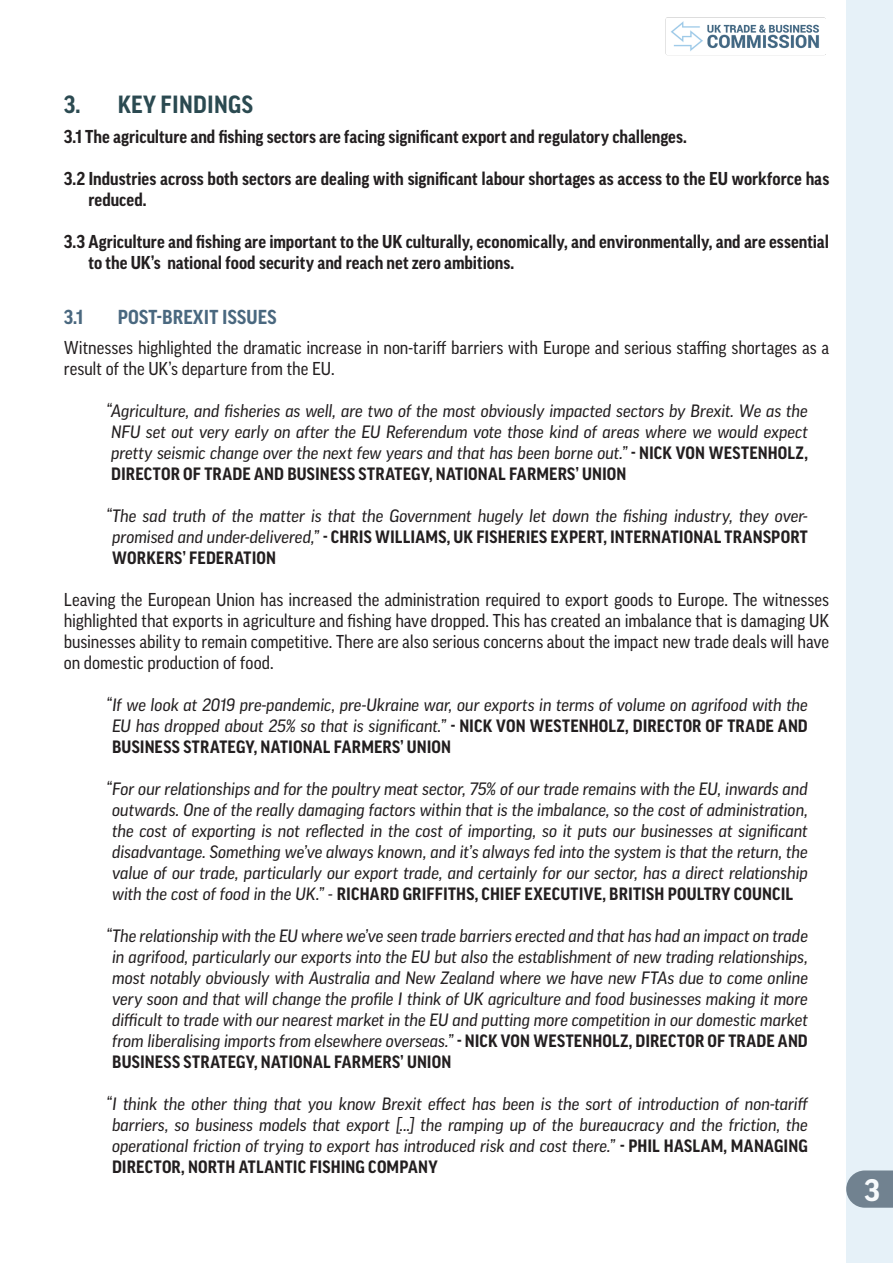
<style>
.page{position:relative;width:893px;height:1263px;background:#fff}
.page>*{position:absolute;margin:0;border:0;box-sizing:border-box;transform-origin:0 0}
.t1{font:700 30px "Good Pro";color:#fff}
.Subheader{font:700 24px "Good Pro Narr";letter-spacing:.01em;color:#2b4a51}
.SubSub{font:700 19.5px "Good Pro Narr";letter-spacing:.01em;color:#4a687f}
.Body_Copy{font:18px/21px "Good Pro Narr News";color:#231f20}
.Body_Copy-2{font:700 18px/21px "Good Pro Narr";color:#231f20}
.Italic_bodycopy_inde{font:italic 17.25px/21px "Good Pro News";letter-spacing:-.005em;color:#231f20;text-align:justify}
.s1{font-family:"Good Pro Narr";font-weight:700;font-style:normal}
</style>
<div class="page">
<div style="left:846px;top:0;width:47px;height:1263px;background:#e6f1f8"></div>
<img style="left:665px;top:17px;width:161px;height:39px">
<svg style="left:846px;top:1170px;width:47px;height:38px;background:#7d8e9b"></svg>
<p class="Subheader" style="left:64px;top:91px;width:191px">3. KEY FINDINGS</p>
<p class="Body_Copy-2" style="left:64px;top:126px;width:625px">3.1 The agriculture and fishing sectors are facing significant export and regulatory challenges.</p>
<p class="Body_Copy-2" style="left:88px;top:168px;width:742px;text-indent:-25px">3.2 Industries across both sectors are dealing with significant labour shortages as access to the EU workforce has reduced.</p>
<p class="Body_Copy-2" style="left:88px;top:231px;width:742px;text-indent:-25px">3.3 Agriculture and fishing are important to the UK culturally, economically, and environmentally, and are essential to the UK’s national food security and reach net zero ambitions.</p>
<p class="SubSub" style="left:64px;top:306px;width:21px">3.1</p>
<p class="SubSub" style="left:118px;top:306px;width:160px">POST-BREXIT ISSUES</p>
<p class="Body_Copy" style="left:64px;top:337px;width:767px">Witnesses highlighted the dramatic increase in non-tariff barriers with Europe and serious staffing shortages as a result of the UK’s departure from the EU.</p>
<p class="Italic_bodycopy_inde" style="left:106px;top:400px;width:703px">“Agriculture, and fisheries as well, are two of the most obviously impacted sectors by Brexit. We as the NFU set out very early on after the EU Referendum vote those kind of areas where we would expect pretty seismic change over the next few years and that has been borne out.” <span class="s1">- NICK VON WESTENHOLZ, DIRECTOR OF TRADE AND BUSINESS STRATEGY, NATIONAL FARMERS’ UNION</span></p>
<p class="Italic_bodycopy_inde" style="left:112px;top:505px;width:697px;text-indent:-6px">“The sad truth of the matter is that the Government hugely let down the fishing industry, they over&shy;promised and under-delivered,” <span class="s1">- CHRIS WILLIAMS, UK FISHERIES EXPERT, INTERNATIONAL TRANSPORT WORKERS’ FEDERATION</span></p>
<p class="Body_Copy" style="left:64px;top:589px;width:767px;text-align:justify">Leaving the European Union has increased the administration required to export goods to Europe. The witnesses highlighted that exports in agriculture and fishing have dropped. This has created an imbalance that is damaging UK businesses ability to remain competitive. There are also serious concerns about the impact new trade deals will have on domestic production of food.</p>
<p class="Italic_bodycopy_inde" style="left:112px;top:694px;width:697px;text-indent:-6px">“If we look at 2019 pre-pandemic, pre-Ukraine war, our exports in terms of volume on agrifood with the EU has dropped about 25% so that is significant.” <span class="s1">- NICK VON WESTENHOLZ, DIRECTOR OF TRADE AND BUSINESS STRATEGY, NATIONAL FARMERS’ UNION</span></p>
<p class="Italic_bodycopy_inde" style="left:106px;top:778px;width:703px;text-align:center">“For our relationships and for the poultry meat sector, 75% of our trade remains with the EU, inwards and outwards. One of the really damaging factors within that is the imbalance, so the cost of administration, the cost of exporting is not reflected in the cost of importing, so it puts our businesses at significant disadvantage. Something we’ve always known, and it’s always fed into the system is that the return, the value of our trade, particularly our export trade, and certainly for our sector, has a direct relationship with the cost of food in the UK.” - <span class="s1">RICHARD GRIFFITHS, CHIEF EXECUTIVE, BRITISH POULTRY COUNCIL</span></p>
<p class="Italic_bodycopy_inde" style="left:112px;top:925px;width:697px;text-indent:-6px">“The relationship with the EU where we’ve seen trade barriers erected and that has had an impact on trade in agrifood, particularly our exports into the EU but also the establishment of new trading relationships, most notably obviously with Australia and New Zealand where we have new FTAs due to come online very soon and that will change the profile I think of UK agriculture and food businesses making it more difficult to trade with our nearest market in the EU and putting more competition in our domestic market from liberalising imports from elsewhere overseas.” <span class="s1">- NICK VON WESTENHOLZ, DIRECTOR OF TRADE AND BUSINESS STRATEGY, NATIONAL FARMERS’ UNION</span></p>
<p class="Italic_bodycopy_inde" style="left:112px;top:1093px;width:698px;text-indent:-6px">“I think the other thing that you know Brexit effect has been is the sort of introduction of non-tariff barriers, so business models that export [...] the ramping up of the bureaucracy and the friction, the operational friction of trying to export has introduced risk and cost there.” <span class="s1">- PHIL HASLAM, MANAGING DIRECTOR, NORTH ATLANTIC FISHING COMPANY</span></p>
<h1 class="t1" style="left:864px;top:1173px;width:17px">3</h1>
</div>
